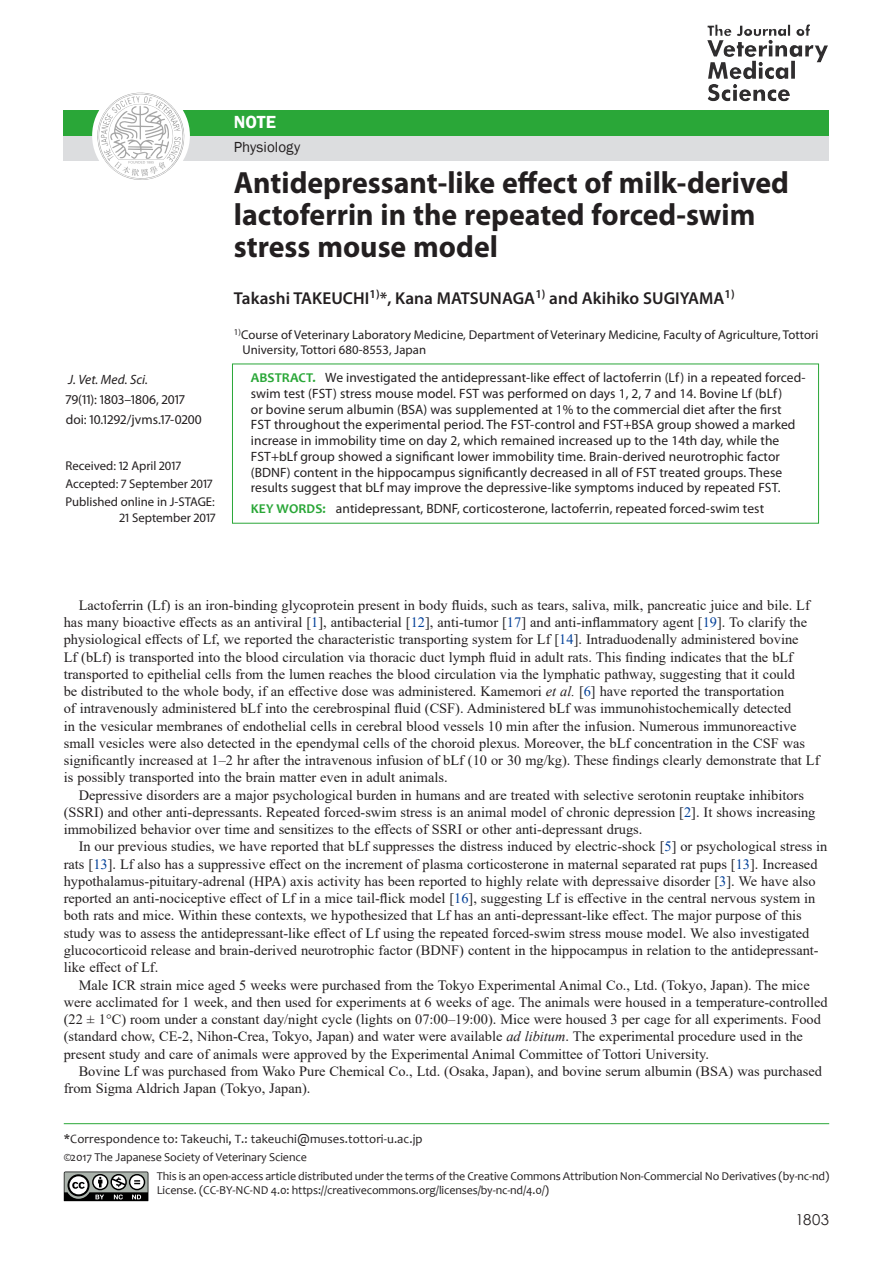
<style>
.page{position:relative;width:893px;height:1263px;background:#fff}
.page>*{position:absolute;margin:0;border:0;box-sizing:border-box;transform-origin:0 0}
.t1{font:700 30.75px/32.2px "Myriad Pro";color:#231f20}
.t2{font:600 18px "Franklin Gothic";color:#fff}
.t3{font:600 17.25px "Myriad Pro";letter-spacing:.005em;color:#231f20}
.t4{font:15px "Franklin Gothic";color:#231f20}
.t5{font:15px "Century Gothic";color:#231f20}
.t6{font:14.25px/17.2px "Times New Roman";color:#231f20}
.t7{font:13.5px/15.8px "Myriad Pro";letter-spacing:.005em;color:#231f20}
.t8{font:italic 13.5px "Myriad Pro";color:#231f20}
.t9{font:12.75px/17.9px "Myriad Pro";letter-spacing:.005em;color:#231f20}
.t10{font:12.75px "Candara";letter-spacing:.005em;color:#231f20}
.t11{font:12px/20px "Candara";letter-spacing:-.01em;color:#231f20}
.s1{font-family:"Candara";font-weight:700;color:#2aa738}
.s2{color:#003f98}
.s3{font-style:italic}
</style>
<div class="page">
<hr style="left:64px;top:1123px;width:765px;height:1px;background:#2aa738">
<div style="left:64px;top:136px;width:765px;height:25px;background:#dcdddf"></div>
<div style="left:64px;top:111px;width:765px;height:25px;background:#2aa738"></div>
<div style="left:92px;top:87px;width:98px;height:97px;background:#fff;border-radius:50%"></div>
<svg style="left:94px;top:92px;width:93px;height:88px"></svg>
<img style="left:707px;top:24px;width:106px;height:33px">
<svg style="left:64px;top:1171px;width:84px;height:30px"></svg>
<p class="t8" style="left:68px;top:371px;width:81px">J. Vet. Med. Sci.</p>
<p class="t7" style="left:66px;top:389px;width:138px;line-height:20px">79(11): 1803–1806, 2017 doi: 10.1292/jvms.17-0200</p>
<p class="t9" style="left:66px;top:457px;width:151px">Received: 12 April 2017<br>Accepted: 7 September 2017<br>Published online in J-STAGE:</p>
<p class="t9" style="left:120px;top:508px;width:97px">21 September 2017</p>
<p class="t2" style="left:234px;top:111px;width:44px">NOTE</p>
<p class="t4" style="left:234px;top:138px;width:68px">Physiology</p>
<h1 class="t1" style="left:234px;top:165px;width:557px">Antidepressant-like effect of milk-derived lactoferrin in the repeated forced-swim stress mouse model</h1>
<p class="t3" style="left:234px;top:287px;width:502px">Takashi TAKEUCHI<sup>1)</sup>*, Kana MATSUNAGA<sup>1)</sup> and Akihiko SUGIYAMA<sup>1)</sup></p>
<p class="t9" style="left:242px;top:328px;width:577px;line-height:14.2px;text-indent:-9px"><sup>1)</sup>Course of Veterinary Laboratory Medicine, Department of Veterinary Medicine, Faculty of Agriculture, Tottori<br>University, Tottori 680-8553, Japan</p>
<p class="t7" style="left:251px;top:369px;width:556px"><span class="s1">ABSTRACT.</span> We investigated the antidepressant-like effect of lactoferrin (Lf) in a repeated forced&shy;swim test (FST) stress mouse model. FST was performed on days 1, 2, 7 and 14. Bovine Lf (bLf)<br>or bovine serum albumin (BSA) was supplemented at 1% to the commercial diet after the first<br>FST throughout the experimental period. The FST-control and FST+BSA group showed a marked increase in immobility time on day 2, which remained increased up to the 14th day, while the FST+bLf group showed a significant lower immobility time. Brain-derived neurotrophic factor (BDNF) content in the hippocampus significantly decreased in all of FST treated groups. These results suggest that bLf may improve the depressive-like symptoms induced by repeated FST.</p>
<p class="t7" style="left:251px;top:500px;width:515px"><span class="s1">KEY WORDS:</span> antidepressant, BDNF, corticosterone, lactoferrin, repeated forced-swim test</p>
<p class="t6" style="left:64px;top:596px;width:757px;text-indent:15px">Lactoferrin (Lf) is an iron-binding glycoprotein present in body fluids, such as tears, saliva, milk, pancreatic juice and bile. Lf has many bioactive effects as an antiviral [<span class="s2">1</span>], antibacterial [<span class="s2">12</span>], anti-tumor [<span class="s2">17</span>] and anti-inflammatory agent [<span class="s2">19</span>]. To clarify the physiological effects of Lf, we reported the characteristic transporting system for Lf [<span class="s2">14</span>]. Intraduodenally administered bovine<br>Lf (bLf) is transported into the blood circulation via thoracic duct lymph fluid in adult rats. This finding indicates that the bLf transported to epithelial cells from the lumen reaches the blood circulation via the lymphatic pathway, suggesting that it could<br>be distributed to the whole body, if an effective dose was administered. Kamemori <span class="s3">et al.</span> [<span class="s2">6</span>] have reported the transportation<br>of intravenously administered bLf into the cerebrospinal fluid (CSF). Administered bLf was immunohistochemically detected<br>in the vesicular membranes of endothelial cells in cerebral blood vessels 10 min after the infusion. Numerous immunoreactive small vesicles were also detected in the ependymal cells of the choroid plexus. Moreover, the bLf concentration in the CSF was significantly increased at 1–2 hr after the intravenous infusion of bLf (10 or 30 mg/kg). These findings clearly demonstrate that Lf is possibly transported into the brain matter even in adult animals.</p>
<p class="t6" style="left:64px;top:786px;width:753px;text-indent:15px">Depressive disorders are a major psychological burden in humans and are treated with selective serotonin reuptake inhibitors (SSRI) and other anti-depressants. Repeated forced-swim stress is an animal model of chronic depression [<span class="s2">2</span>]. It shows increasing immobilized behavior over time and sensitizes to the effects of SSRI or other anti-depressant drugs.</p>
<p class="t6" style="left:64px;top:837px;width:765px;text-indent:15px">In our previous studies, we have reported that bLf suppresses the distress induced by electric-shock [<span class="s2">5</span>] or psychological stress in rats [<span class="s2">13</span>]. Lf also has a suppressive effect on the increment of plasma corticosterone in maternal separated rat pups [<span class="s2">13</span>]. Increased hypothalamus-pituitary-adrenal (HPA) axis activity has been reported to highly relate with depressaive disorder [<span class="s2">3</span>]. We have also reported an anti-nociceptive effect of Lf in a mice tail-flick model [<span class="s2">16</span>], suggesting Lf is effective in the central nervous system in both rats and mice. Within these contexts, we hypothesized that Lf has an anti-depressant-like effect. The major purpose of this study was to assess the antidepressant-like effect of Lf using the repeated forced-swim stress mouse model. We also investigated glucocorticoid release and brain-derived neurotrophic factor (BDNF) content in the hippocampus in relation to the antidepressant&shy;like effect of Lf.</p>
<p class="t6" style="left:64px;top:976px;width:765px;text-indent:15px">Male ICR strain mice aged 5 weeks were purchased from the Tokyo Experimental Animal Co., Ltd. (Tokyo, Japan). The mice were acclimated for 1 week, and then used for experiments at 6 weeks of age. The animals were housed in a temperature-controlled (22 ± 1°C) room under a constant day/night cycle (lights on 07:00–19:00). Mice were housed 3 per cage for all experiments. Food (standard chow, CE-2, Nihon-Crea, Tokyo, Japan) and water were available <span class="s3">ad libitum</span>. The experimental procedure used in the present study and care of animals were approved by the Experimental Animal Committee of Tottori University.</p>
<p class="t6" style="left:64px;top:1062px;width:760px;text-indent:15px">Bovine Lf was purchased from Wako Pure Chemical Co., Ltd. (Osaka, Japan), and bovine serum albumin (BSA) was purchased from Sigma Aldrich Japan (Tokyo, Japan).</p>
<p class="t10" style="left:64px;top:1130px;width:360px">*Correspondence to: Takeuchi, T.: takeuchi@muses.tottori-u.ac.jp</p>
<p class="t11" style="left:157px;top:1146px;width:674px;text-indent:-93px">©2017 The Japanese Society of Veterinary Science<br>This is an open-access article distributed under the terms of the Creative Commons Attribution Non-Commercial No Derivatives (by-nc-nd)</p>
<p class="t11" style="left:157px;top:1180px;width:394px">License. (CC-BY-NC-ND 4.0: https://creativecommons.org/licenses/by-nc-nd/4.0/)</p>
<p class="t5" style="left:795px;top:1209px;width:35px">1803</p>
</div>
